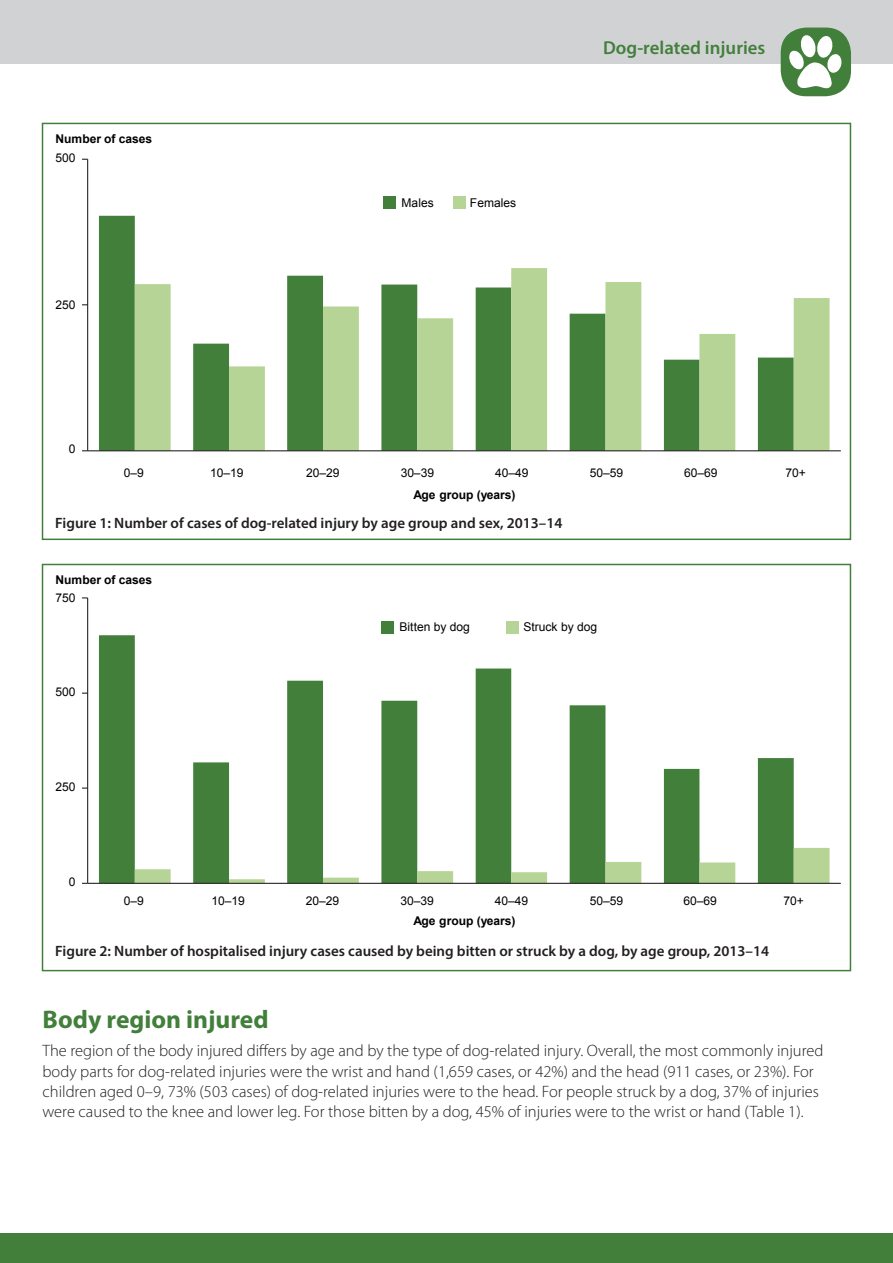
<style>
.page{position:relative;width:893px;height:1263px;background:#fff}
.page>*{position:absolute;margin:0;border:0;box-sizing:border-box;transform-origin:0 0}
.t1{font:700 25.5px "Myriad Pro";color:#427f3b}
.t2{font:600 18.75px "Myriad Pro";color:#427f3b}
.t3{font:300 16.5px/20.2px "Myriad Pro";color:#231f20}
.t4{font:600 15px "Myriad Pro";color:#231f20}
.t5{font:12px "Arial";letter-spacing:-.005em;color:#000001}
.t6{font:700 12px "Arial";color:#000001}
</style>
<div class="page">
<div style="left:0;top:0;width:893px;height:63px;background:#d1d2d4"></div>
<div style="left:0;top:1233px;width:893px;height:30px;background:#427f3b"></div>
<div style="left:781px;top:28px;width:70px;height:68px;background:#427f3b;border-radius:26px"></div>
<svg style="left:788px;top:34px;width:54px;height:57px"></svg>
<div style="left:383px;top:196px;width:13px;height:13px;background:#427f3b"></div>
<div style="left:453px;top:196px;width:13px;height:13px;background:#b6d495"></div>
<div style="left:99px;top:216px;width:36px;height:234px;background:#427f3b"></div>
<svg style="left:135px;top:268px;width:694px;height:182px"></svg>
<hr style="left:87px;top:159px;width:1px;height:292px;background:#231f20">
<hr style="left:88px;top:450px;width:753px;height:1px;background:#231f20">
<div style="left:42px;top:123px;width:809px;height:417px;border:2px solid #427f3b"></div>
<div style="left:381px;top:621px;width:13px;height:12px;background:#427f3b"></div>
<div style="left:506px;top:621px;width:13px;height:12px;background:#b6d495"></div>
<svg style="left:99px;top:635px;width:695px;height:248px"></svg>
<svg style="left:135px;top:848px;width:694px;height:35px"></svg>
<hr style="left:87px;top:598px;width:1px;height:285px;background:#231f20">
<svg style="left:82px;top:787px;width:6px;height:2px"></svg>
<hr style="left:88px;top:883px;width:753px;height:1px;background:#231f20">
<div style="left:42px;top:564px;width:809px;height:407px;border:2px solid #427f3b"></div>
<p class="t6" style="left:56px;top:131px;width:98px">Number of cases</p>
<p class="t5" style="left:55px;top:150px;width:22px">500</p>
<p class="t5" style="left:55px;top:296px;width:22px">250</p>
<p class="t5" style="left:69px;top:441px;width:8px">0</p>
<p class="t5" style="left:402px;top:195px;width:34px">Males</p>
<p class="t5" style="left:470px;top:195px;width:48px">Females</p>
<p class="t2" style="left:603px;top:36px;width:164px">Dog-related injuries</p>
<p class="t5" style="left:124px;top:465px;width:22px">0–9</p>
<p class="t5" style="left:210px;top:465px;width:35px">10–19</p>
<p class="t5" style="left:306px;top:465px;width:35px">20–29</p>
<p class="t5" style="left:401px;top:465px;width:35px">30–39</p>
<p class="t5" style="left:495px;top:465px;width:35px">40–49</p>
<p class="t5" style="left:590px;top:465px;width:35px">50–59</p>
<p class="t5" style="left:684px;top:465px;width:35px">60–69</p>
<p class="t5" style="left:785px;top:464px;width:22px">70+</p>
<p class="t6" style="left:413px;top:487px;width:104px">Age group (years)</p>
<p class="t4" style="left:55px;top:513px;width:509px">Figure 1: Number of cases of dog-related injury by age group and sex, 2013–14</p>
<p class="t6" style="left:56px;top:572px;width:98px">Number of cases</p>
<p class="t5" style="left:55px;top:589px;width:22px">750</p>
<p class="t5" style="left:55px;top:684px;width:22px">500</p>
<p class="t5" style="left:55px;top:779px;width:22px">250</p>
<p class="t5" style="left:69px;top:874px;width:8px">0</p>
<p class="t5" style="left:400px;top:619px;width:72px">Bitten by dog</p>
<p class="t5" style="left:523px;top:619px;width:75px">Struck by dog</p>
<p class="t5" style="left:124px;top:893px;width:22px">0–9</p>
<p class="t5" style="left:212px;top:893px;width:35px">10–19</p>
<p class="t5" style="left:306px;top:893px;width:35px">20–29</p>
<p class="t5" style="left:400px;top:893px;width:35px">30–39</p>
<p class="t5" style="left:495px;top:893px;width:35px">40–49</p>
<p class="t5" style="left:590px;top:893px;width:35px">50–59</p>
<p class="t5" style="left:684px;top:893px;width:35px">60–69</p>
<p class="t5" style="left:784px;top:893px;width:22px">70+</p>
<p class="t6" style="left:413px;top:913px;width:104px">Age group (years)</p>
<p class="t4" style="left:55px;top:942px;width:715px">Figure 2: Number of hospitalised injury cases caused by being bitten or struck by a dog, by age group, 2013–14</p>
<h1 class="t1" style="left:43px;top:1002px;width:228px">Body region injured</h1>
<p class="t3" style="left:43px;top:1041px;width:782px">The region of the body injured differs by age and by the type of dog-related injury. Overall, the most commonly injured body parts for dog-related injuries were the wrist and hand (1,659 cases, or 42%) and the head (911 cases, or 23%). For children aged 0–9, 73% (503 cases) of dog-related injuries were to the head. For people struck by a dog, 37% of injuries were caused to the knee and lower leg. For those bitten by a dog, 45% of injuries were to the wrist or hand (Table 1).</p>
</div>
